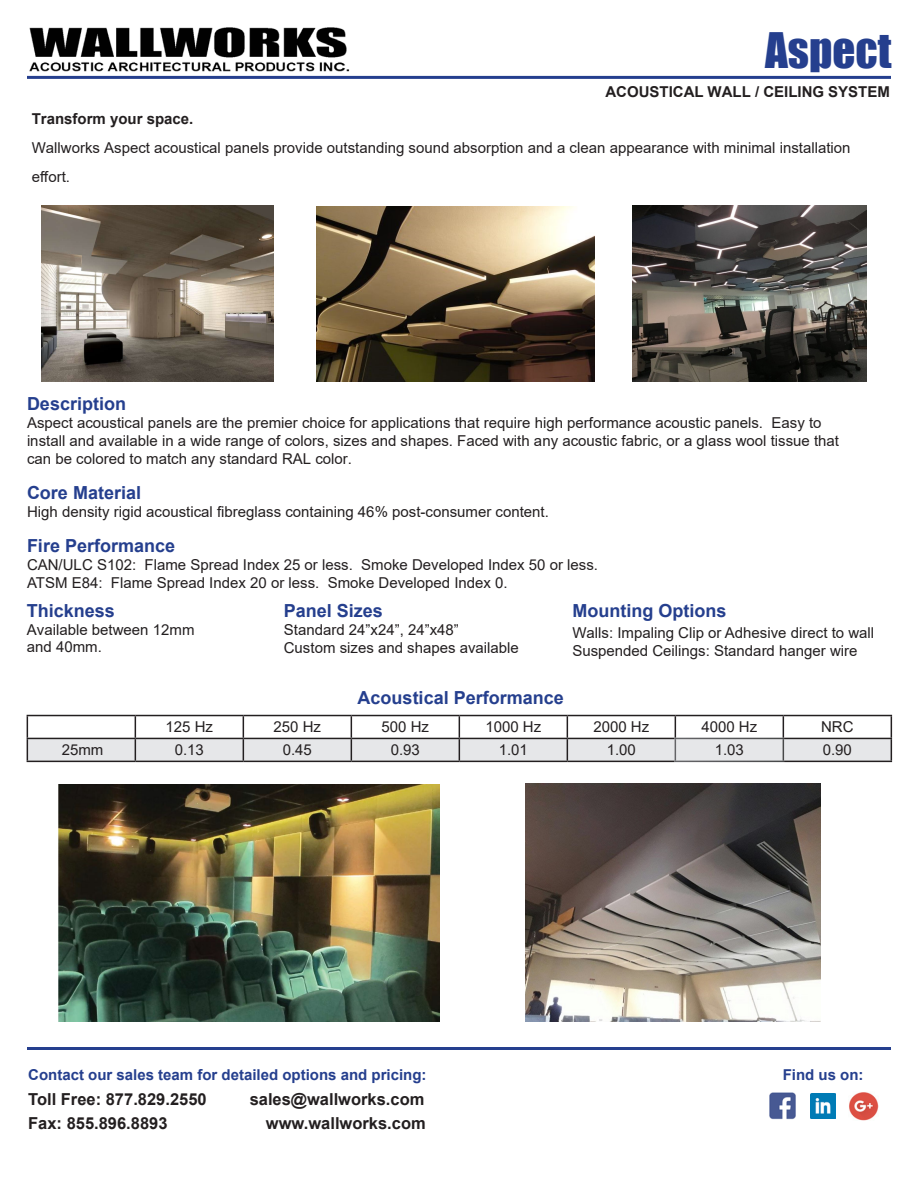
<style>
.page{position:relative;width:918px;height:1188px;background:#fff}
.page>*{position:absolute;margin:0;border:0;box-sizing:border-box;transform-origin:0 0}
.t1{font:45px "Impact";color:#253f8e}
.t2{font:700 18px "Arial";color:#253f8e}
.t3{font:700 16.5px "Arial";color:#231f20}
.t4{font:15px/18px "Arial";color:#231f20}
.t5{font:15px/18px "Arial";color:#231f20}
.t6{font:700 15px "Arial";color:#253f8e}
.t7{font:700 15px "Arial";color:#231f20}
.s1{font-style:inherit}
.s2{font-weight:700}
</style>
<div class="page">
<hr style="left:27px;top:76px;width:864px;height:3px;background:#253f8e">
<img style="left:30px;top:27px;width:320px;height:45px">
<hr style="left:135px;top:715px;width:108px;height:1px;background:#231f20">
<hr style="left:243px;top:715px;width:108px;height:1px;background:#231f20">
<hr style="left:351px;top:715px;width:108px;height:1px;background:#231f20">
<hr style="left:459px;top:715px;width:108px;height:1px;background:#231f20">
<hr style="left:567px;top:715px;width:108px;height:1px;background:#231f20">
<hr style="left:675px;top:715px;width:108px;height:1px;background:#231f20">
<hr style="left:783px;top:715px;width:109px;height:1px;background:#231f20">
<hr style="left:135px;top:761px;width:108px;height:1px;background:#231f20">
<hr style="left:243px;top:761px;width:108px;height:1px;background:#231f20">
<hr style="left:351px;top:761px;width:108px;height:1px;background:#231f20">
<hr style="left:459px;top:761px;width:108px;height:1px;background:#231f20">
<hr style="left:567px;top:761px;width:108px;height:1px;background:#231f20">
<hr style="left:784px;top:761px;width:108px;height:1px;background:#231f20">
<hr style="left:27px;top:715px;width:108px;height:1px;background:#231f20">
<svg style="left:27px;top:716px;width:865px;height:45px"></svg>
<hr style="left:27px;top:761px;width:108px;height:1px;background:#231f20">
<img style="left:41px;top:206px;width:232px;height:175px">
<img style="left:316px;top:206px;width:278px;height:175px">
<img style="left:632px;top:206px;width:234px;height:175px">
<img style="left:58px;top:785px;width:381px;height:237px">
<img style="left:525px;top:783px;width:295px;height:239px">
<hr style="left:27px;top:1047px;width:864px;height:3px;background:#253f8e">
<img style="left:769px;top:1092px;width:27px;height:28px">
<img style="left:811px;top:1093px;width:25px;height:25px">
<img style="left:849px;top:1092px;width:29px;height:28px">
<p class="t1" style="left:765px;top:15px;width:128px">Aspect</p>
<p class="t7" style="left:605px;top:81px;width:286px">ACOUSTICAL WALL <span class="s1">/ CEILING</span> SYSTEM</p>
<p class="t4" style="left:32px;top:104px;width:820px;line-height:28.8px"><span class="s2">Transform your space.<br></span>Wallworks Aspect acoustical panels provide outstanding sound absorption and a <span class="s1">clean</span> appearance with minimal installation effort.</p>
<p class="t2" style="left:27px;top:391px;width:101px">Description</p>
<p class="t4" style="left:27px;top:414px;width:814px;line-height:17.5px">Aspect acoustical panels are the premier choice for applications that require high performance acoustic panels. Easy to install and available in a wide range of <span class="s1">colors</span>, sizes and shapes. <span class="s1">Faced with any acoustic fabric, or a glass wool tissue that can be colored to match any standard RAL color.</span></p>
<p class="t2" style="left:27px;top:480px;width:116px">Core Material</p>
<p class="t4" style="left:27px;top:503px;width:523px">High density rigid acoustical <span class="s1">f</span>ibreglass containing 46% post-consumer content.</p>
<p class="t2" style="left:27px;top:533px;width:150px">Fire Performance</p>
<p class="t4" style="left:27px;top:556px;width:573px">CAN/ULC S102: Flame Spread Index 25 or less. Smoke Developed Index 50 or less.<br>ATSM E84: Flame Spread Index 20 or less. Smoke Developed Index 0.</p>
<p class="t2" style="left:27px;top:598px;width:90px">Thickness</p>
<p class="t5" style="left:27px;top:621px;width:169px;line-height:16.8px"><span class="s1">Available</span> between <span class="s1">12</span>mm and 40mm.</p>
<p class="t2" style="left:284px;top:598px;width:101px">Panel Sizes</p>
<p class="t4" style="left:284px;top:620px;width:237px">Standard 24”x24”, 24”x48”<br>Custom siz<span class="s1">es and shapes</span> available</p>
<p class="t2" style="left:572px;top:598px;width:155px">Mounting Options</p>
<p class="t5" style="left:572px;top:624px;width:303px">Walls: <span class="s1">Impaling Clip or Adhesive direct to wall<br></span>Suspended Ceilings: Standard hanger wire</p>
<p class="t2" style="left:358px;top:685px;width:208px">Acoustical Performance</p>
<p class="t4" style="left:166px;top:718px;width:49px">125 Hz</p>
<p class="t4" style="left:274px;top:718px;width:49px">250 Hz</p>
<p class="t4" style="left:382px;top:718px;width:49px">500 Hz</p>
<p class="t4" style="left:485px;top:718px;width:57px">1000 Hz</p>
<p class="t4" style="left:593px;top:718px;width:57px">2000 Hz</p>
<p class="t4" style="left:701px;top:718px;width:57px">4000 Hz</p>
<p class="t4" style="left:821px;top:718px;width:34px">NRC</p>
<p class="t5" style="left:62px;top:741px;width:43px">25mm</p>
<p class="t4" style="left:175px;top:741px;width:31px">0.<span class="s1">13</span></p>
<p class="t4" style="left:283px;top:741px;width:31px">0.<span class="s1">45</span></p>
<p class="t4" style="left:391px;top:741px;width:31px">0.9<span class="s1">3</span></p>
<p class="t5" style="left:499px;top:741px;width:31px">1.01</p>
<p class="t4" style="left:607px;top:741px;width:31px">1.0<span class="s1">0</span></p>
<p class="t5" style="left:715px;top:741px;width:31px">1.03</p>
<p class="t4" style="left:823px;top:741px;width:31px">0.9<span class="s1">0</span></p>
<p class="t6" style="left:28px;top:1064px;width:400px">Contact our sales team for detailed options and pricing:</p>
<p class="t6" style="left:783px;top:1064px;width:82px">Find us on:</p>
<p class="t3" style="left:28px;top:1088px;width:180px">Toll Free: 877.829.2550</p>
<p class="t3" style="left:250px;top:1088px;width:176px">sales@wallworks.com</p>
<p class="t3" style="left:28px;top:1111px;width:141px">Fax: 855.896.8893</p>
<p class="t3" style="left:266px;top:1111px;width:161px">www.wallworks.com</p>
</div>
